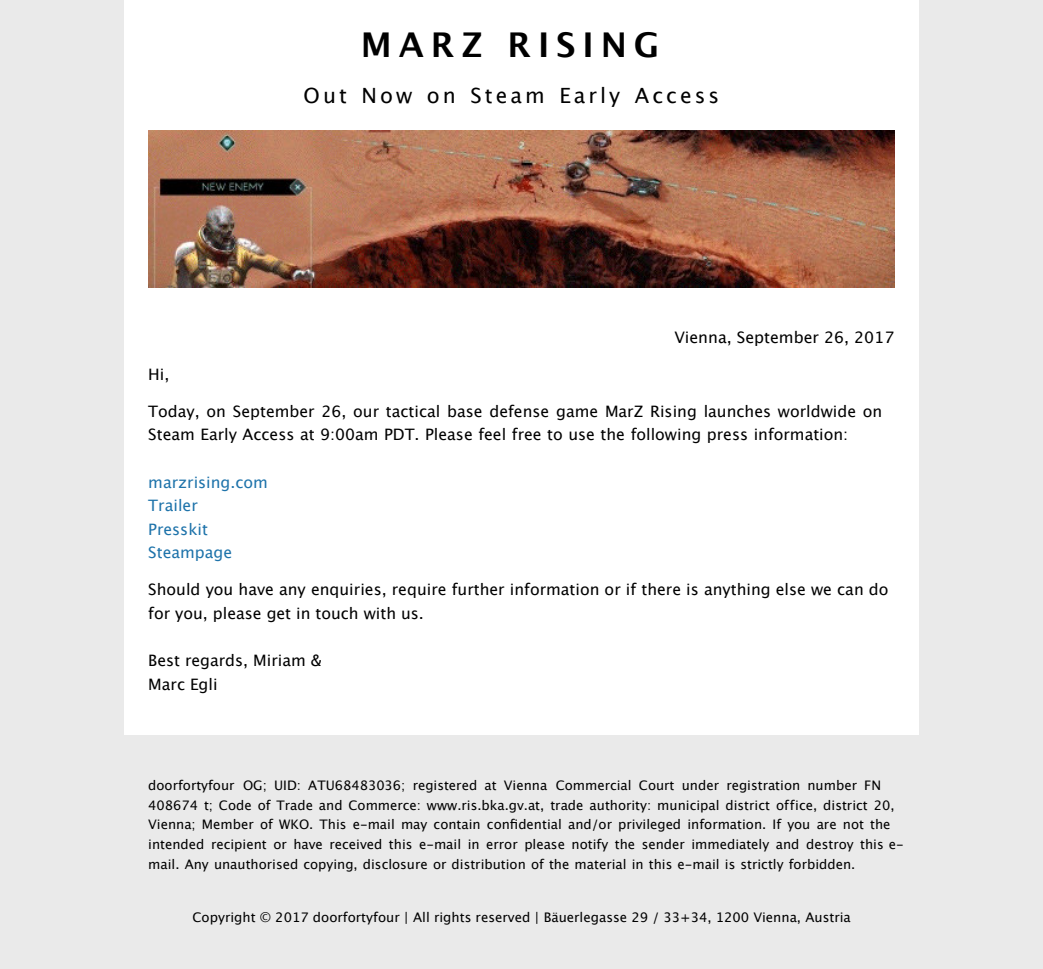
<style>
.page{position:relative;width:1043px;height:969px;background:#fff}
.page>*{position:absolute;margin:0;border:0;box-sizing:border-box;transform-origin:0 0}
.t1{font:700 34.12px "Lucida Grande";letter-spacing:.2em;color:#000}
.t2{font:21px "Lucida Grande";letter-spacing:.145em;color:#000}
.t3{font:15.92px "Lucida Grande";color:#000}
.t4{font:15.75px/23.6px "Lucida Grande";color:#000}
.t5{font:15.75px/23.6px "Lucida Grande";color:#1e73aa}
.t6{font:13.12px/19.6px "Lucida Grande";color:#000}
</style>
<div class="page">
<div style="left:0;top:0;width:1042px;height:968px;background:#eaeaea"></div>
<div style="left:124px;top:0;width:794px;height:734px;background:#fff"></div>
<img style="left:148px;top:130px;width:745px;height:157px">
<h1 class="t1" style="left:360px;top:30px;width:300px">MARZ RISING</h1>
<h2 class="t2" style="left:303px;top:87px;width:417px">Out Now on Steam Early Access</h2>
<p class="t3" style="left:674px;top:330px;width:221px">Vienna, September 26, 2017</p>
<p class="t4" style="left:148px;top:363px;width:23px">Hi,</p>
<p class="t4" style="left:148px;top:400px;width:735px">Today, on September 26, our tactical base defense game MarZ Rising launches worldwide on<br>Steam Early Access at 9:00am PDT. Please feel free to use the following press information:</p>
<p class="t5" style="left:148px;top:471px;width:121px">marzrising.com<br>Trailer<br>Presskit<br>Steampage</p>
<p class="t4" style="left:148px;top:578px;width:741px">Should you have any enquiries, require further information or if there is anything else we can do for you, please get in touch with us.</p>
<p class="t4" style="left:148px;top:649px;width:175px">Best regards, Miriam &amp;<br>Marc Egli</p>
<p class="t6" style="left:148px;top:776px;width:756px">doorfortyfour OG; UID: ATU68483036; registered at Vienna Commercial Court under registration number FN 408674 t; Code of Trade and Commerce: www.ris.bka.gv.at, trade authority: municipal district office, district 20, Vienna; Member of WKO. This e-mail may contain confidential and/or privileged information. If you are not the intended recipient or have received this e-mail in error please notify the sender immediately and destroy this e&shy;mail. Any unauthorised copying, disclosure or distribution of the material in this e-mail is strictly forbidden.</p>
<p class="t6" style="left:192px;top:908px;width:659px">Copyright © 2017 doorfortyfour | All rights reserved | Bäuerlegasse 29 / 33+34, 1200 Vienna, Austria</p>
</div>
